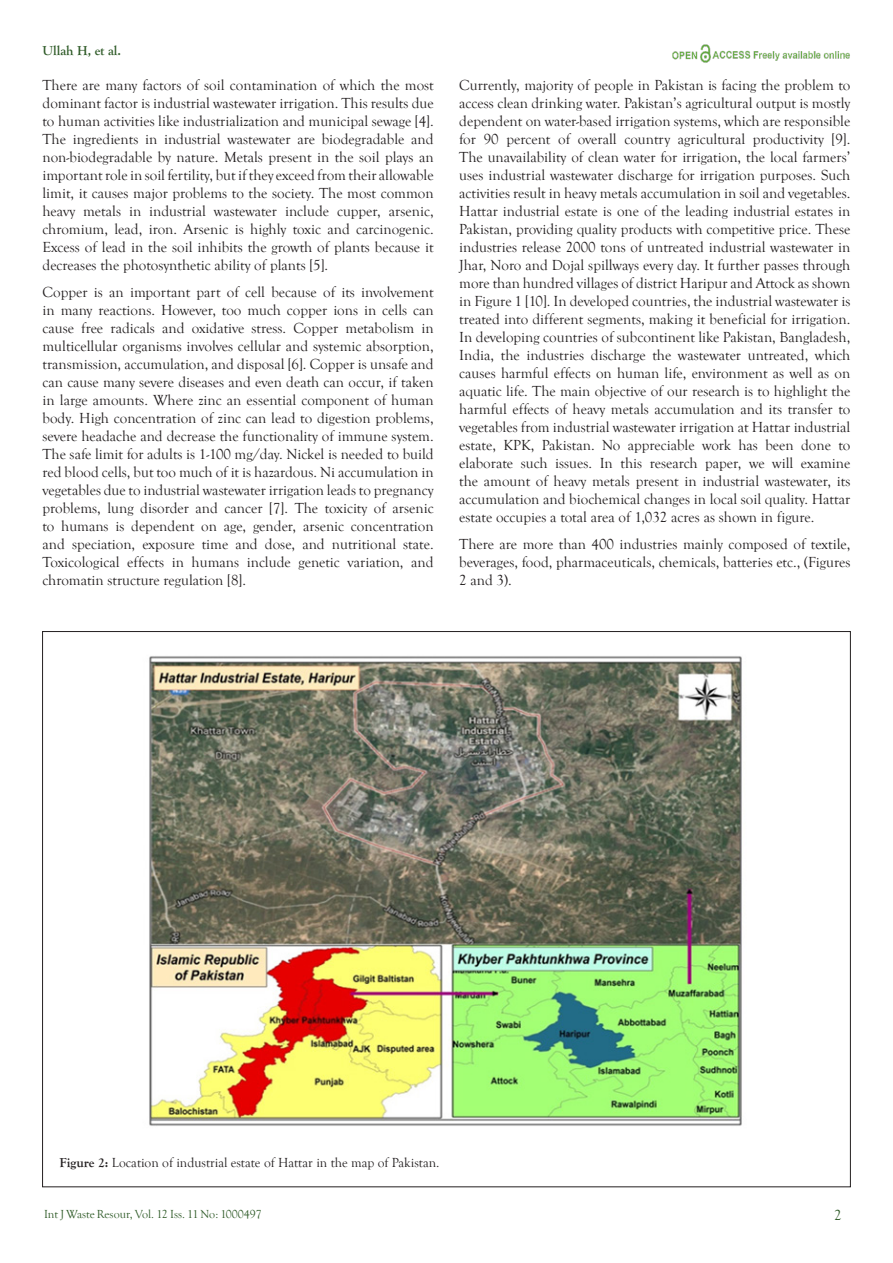
<style>
.page{position:relative;width:893px;height:1263px;background:#fff}
.page>*{position:absolute;margin:0;border:0;box-sizing:border-box;transform-origin:0 0}
.Body_Text_First_Inde{font:15px/18px "Goudy Old Style T";color:#231f20;text-align:justify}
.t1{font:15px "Goudy Old Style T";color:#2f5b28}
.t2{font:13.5px "Goudy Old Style T";color:#231f20}
.t3{font:700 13.5px "Goudy Old Style T";color:#2f5b28}
.t4{font:12px "Goudy Old Style T";color:#2f5b28}
.s1{font-weight:700}
</style>
<div class="page">
<img style="left:672px;top:44px;width:178px;height:19px">
<img style="left:149px;top:656px;width:593px;height:470px">
<p class="t3" style="left:43px;top:43px;width:80px">Ullah H, et al.</p>
<p class="Body_Text_First_Inde" style="left:43px;top:77px;width:393px">There are many factors of soil contamination of which the most dominant factor is industrial wastewater irrigation. This results due to human activities like industrialization and municipal sewage [4].<br>The ingredients in industrial wastewater are biodegradable and non-biodegradable by nature. Metals present in the soil plays an important role in soil fertility, but if they exceed from their allowable limit, it causes major problems to the society. The most common heavy metals in industrial wastewater include cupper, arsenic, chromium, lead, iron. Arsenic is highly toxic and carcinogenic.<br>Excess of lead in the soil inhibits the growth of plants because it decreases the photosynthetic ability of plants [5].</p>
<p class="Body_Text_First_Inde" style="left:43px;top:283px;width:393px">Copper is an important part of cell because of its involvement in many reactions. However, too much copper ions in cells can cause free radicals and oxidative stress. Copper metabolism in multicellular organisms involves cellular and systemic absorption, transmission, accumulation, and disposal [6]. Copper is unsafe and can cause many severe diseases and even death can occur, if taken in large amounts. Where zinc an essential component of human body. High concentration of zinc can lead to digestion problems, severe headache and decrease the functionality of immune system.<br>The safe limit for adults is 1-100 mg/day. Nickel is needed to build red blood cells, but too much of it is hazardous. Ni accumulation in vegetables due to industrial wastewater irrigation leads to pregnancy problems, lung disorder and cancer [7]. The toxicity of arsenic to humans is dependent on age, gender, arsenic concentration and speciation, exposure time and dose, and nutritional state.<br>Toxicological effects in humans include genetic variation, and chromatin structure regulation [8].</p>
<p class="Body_Text_First_Inde" style="left:459px;top:77px;width:393px">Currently, majority of people in Pakistan is facing the problem to access clean drinking water. Pakistan’s agricultural output is mostly dependent on water-based irrigation systems, which are responsible for 90 percent of overall country agricultural productivity [9].<br>The unavailability of clean water for irrigation, the local farmers’ uses industrial wastewater discharge for irrigation purposes. Such activities result in heavy metals accumulation in soil and vegetables.<br>Hattar industrial estate is one of the leading industrial estates in Pakistan, providing quality products with competitive price. These industries release 2000 tons of untreated industrial wastewater in Jhar, Noro and Dojal spillways every day. It further passes through more than hundred villages of district Haripur and Attock as shown in Figure 1 [10]. In developed countries, the industrial wastewater is treated into different segments, making it beneficial for irrigation.<br>In developing countries of subcontinent like Pakistan, Bangladesh, India, the industries discharge the wastewater untreated, which causes harmful effects on human life, environment as well as on aquatic life. The main objective of our research is to highlight the harmful effects of heavy metals accumulation and its transfer to vegetables from industrial wastewater irrigation at Hattar industrial estate, KPK, Pakistan. No appreciable work has been done to elaborate such issues. In this research paper, we will examine the amount of heavy metals present in industrial wastewater, its accumulation and biochemical changes in local soil quality. Hattar estate occupies a total area of 1,032 acres as shown in figure.</p>
<p class="Body_Text_First_Inde" style="left:459px;top:535px;width:393px">There are more than 400 industries mainly composed of textile, beverages, food, pharmaceuticals, chemicals, batteries etc., (Figures 2 and 3).</p>
<p class="t2" style="left:60px;top:1155px;width:381px"><span class="s1">Figure 2:</span> Location of industrial estate of Hattar in the map of Pakistan.</p>
<p class="t4" style="left:44px;top:1207px;width:219px">Int J Waste Resour, Vol. 12 Iss. 11 No: 1000497</p>
<p class="t1" style="left:834px;top:1207px;width:9px">2</p>
</div>
